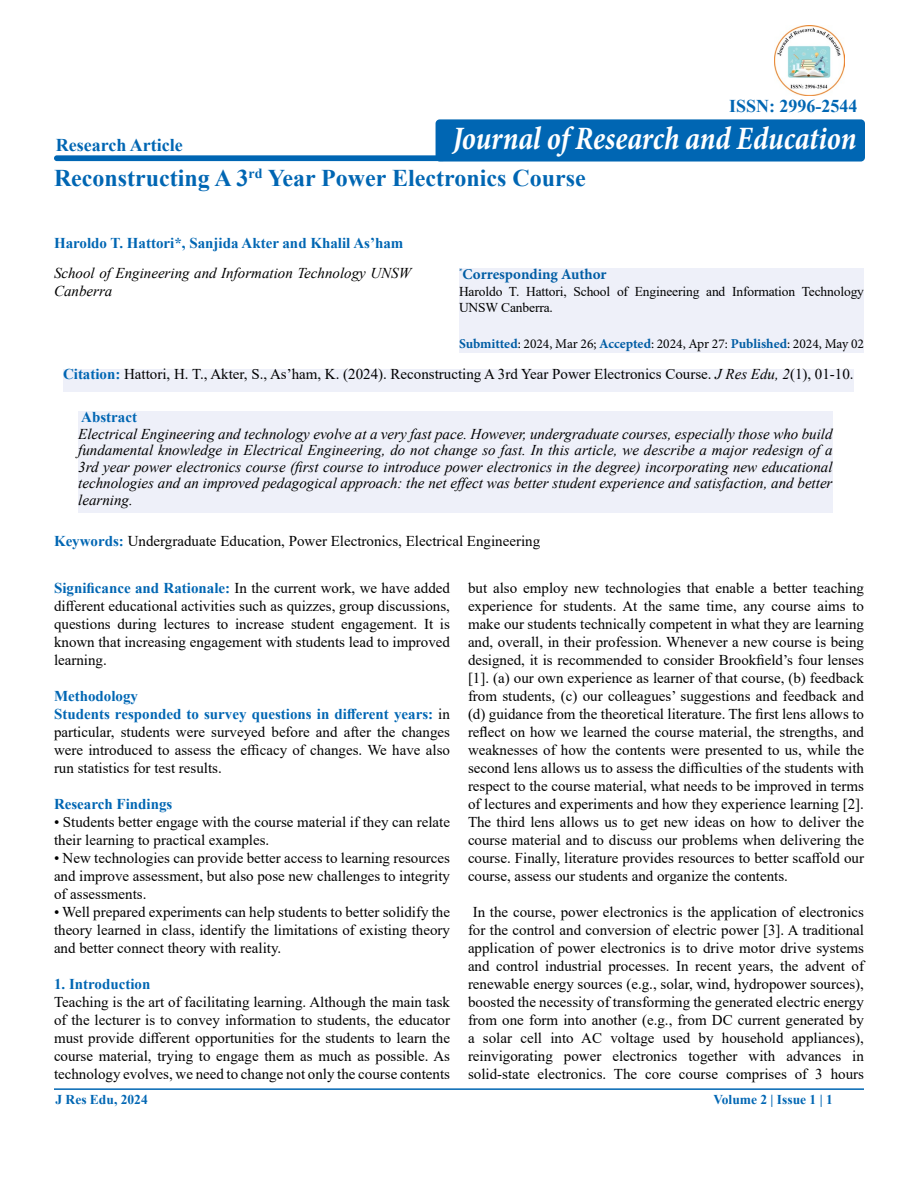
<style>
.page{position:relative;width:918px;height:1188px;background:#fff}
.page>*{position:absolute;margin:0;border:0;box-sizing:border-box;transform-origin:0 0}
.t1{font:italic 700 condensed 33px "Minion Pro";letter-spacing:-.005em;color:#fff;scale:.92 1}
.t2{font:700 24px "Times New Roman";color:#0066b3}
.t3{font:700 18px "Times New Roman";color:#0066b3}
.t4{font:15px/18px "Times New Roman";color:#000;text-align:justify}
.t5{font:italic 15px/16.5px "Times New Roman";color:#000;text-align:justify}
.t6{font:700 15px "Times New Roman";color:#0066b3}
.t7{font:700 15px "Minion Pro";color:#005da4}
.t8{font:13.5px/16.5px "Times New Roman";letter-spacing:-.01em;color:#000}
.t9{font:13.5px "Minion Pro";color:#000}
.t10{font:700 13.5px "Times New Roman";color:#0066b3}
.s1{font-weight:700;color:#005da4}
.s2{font-weight:700;color:#0066b3}
.s3{font-style:italic}
</style>
<div class="page">
<div style="left:63px;top:369px;width:791px;height:23px;background:#eef0f9"></div>
<div style="left:54px;top:155px;width:392px;height:6px;background:#0066b3;border-radius:3px"></div>
<hr style="left:54px;top:1088px;width:810px;height:2px;background:#0066b3">
<div style="left:459px;top:268px;width:405px;height:85px;background:#eef0f9"></div>
<div style="left:78px;top:411px;width:754px;height:102px;background:#eef0f9"></div>
<div style="left:436px;top:119px;width:429px;height:43px;background:#0066b3;border-radius:4px"></div>
<img style="left:775px;top:26px;width:69px;height:70px">
<p class="t3" style="left:56px;top:132px;width:129px">Research Article</p>
<p class="t3" style="left:729px;top:93px;width:130px">ISSN: 2996-2544</p>
<h1 class="t1" style="left:453px;top:116px;width:441px">Journal of Research and Education</h1>
<h2 class="t2" style="left:54px;top:161px;width:533px">Reconstructing A 3<sup>rd</sup> Year Power Electronics Course</h2>
<p class="t6" style="left:54px;top:232px;width:351px">Haroldo T. Hattori*, Sanjida Akter and Khalil As’ham</p>
<p class="t5" style="left:54px;top:263px;width:359px;line-height:18px">School of Engineering and Information Technology UNSW<br>Canberra</p>
<p class="t7" style="left:459px;top:264px;width:149px"><sup>*</sup>Corresponding Author</p>
<p class="t8" style="left:459px;top:282px;width:407px">Haroldo T. Hattori, School of Engineering and Information Technology<br>UNSW Canberra.</p>
<p class="t9" style="left:459px;top:335px;width:407px"><span class="s1">Submitted</span>: 2024, Mar 26; <span class="s1">Accepted</span>: 2024, Apr 27: <span class="s1">Published</span>: 2024, May 02</p>
<p class="t4" style="left:63px;top:365px;width:792px"><span class="s2">Citation:</span> Hattori, H. T., Akter, S., As’ham, K. (2024). Reconstructing A 3rd Year Power Electronics Course. <span class="s3">J Res Edu, 2</span>(1), 01-10.</p>
<p class="t6" style="left:81px;top:406px;width:57px">Abstract</p>
<p class="t5" style="left:78px;top:425px;width:756px">Electrical Engineering and technology evolve at a very fast pace. However, undergraduate courses, especially those who build fundamental knowledge in Electrical Engineering, do not change so fast. In this article, we describe a major redesign of a 3rd year power electronics course (first course to introduce power electronics in the degree) incorporating new educational technologies and an improved pedagogical approach: the net effect was better student experience and satisfaction, and better learning.</p>
<p class="t4" style="left:54px;top:531px;width:488px"><span class="s2">Keywords:</span> Undergraduate Education, Power Electronics, Electrical Engineering</p>
<p class="t4" style="left:54px;top:578px;width:398px"><span class="s2">Significance and Rationale:</span> In the current work, we have added different educational activities such as quizzes, group discussions, questions during lectures to increase student engagement. It is known that increasing engagement with students lead to improved learning.</p>
<p class="t4" style="left:54px;top:686px;width:398px;text-align:left"><span class="s2">Methodology<br>Students responded to survey questions in different years:</span> in particular, students were surveyed before and after the changes were introduced to assess the efficacy of changes. We have also run statistics for test results.</p>
<p class="t6" style="left:54px;top:793px;width:120px">Research Findings</p>
<p class="t4" style="left:54px;top:812px;width:398px">• Students better engage with the course material if they can relate their learning to practical examples.</p>
<p class="t4" style="left:54px;top:848px;width:398px">• New technologies can provide better access to learning resources and improve assessment, but also pose new challenges to integrity of assessments.</p>
<p class="t4" style="left:54px;top:902px;width:398px">• Well prepared experiments can help students to better solidify the theory learned in class, identify the limitations of existing theory and better connect theory with reality.</p>
<p class="t6" style="left:54px;top:973px;width:98px">1. Introduction</p>
<p class="t4" style="left:54px;top:992px;width:398px">Teaching is the art of facilitating learning. Although the main task of the lecturer is to convey information to students, the educator must provide different opportunities for the students to learn the course material, trying to engage them as much as possible. As technology evolves, we need to change not only the course contents</p>
<p class="t4" style="left:468px;top:578px;width:398px">but also employ new technologies that enable a better teaching experience for students. At the same time, any course aims to make our students technically competent in what they are learning and, overall, in their profession. Whenever a new course is being designed, it is recommended to consider Brookfield’s four lenses [1]. (a) our own experience as learner of that course, (b) feedback from students, (c) our colleagues’ suggestions and feedback and (d) guidance from the theoretical literature. The first lens allows to reflect on how we learned the course material, the strengths, and weaknesses of how the contents were presented to us, while the second lens allows us to assess the difficulties of the students with respect to the course material, what needs to be improved in terms of lectures and experiments and how they experience learning [2].<br>The third lens allows us to get new ideas on how to deliver the course material and to discuss our problems when delivering the course. Finally, literature provides resources to better scaffold our course, assess our students and organize the contents.</p>
<p class="t4" style="left:468px;top:902px;width:398px;text-align:center">In the course, power electronics is the application of electronics for the control and conversion of electric power [3]. A traditional application of power electronics is to drive motor drive systems and control industrial processes. In recent years, the advent of renewable energy sources (e.g., solar, wind, hydropower sources), boosted the necessity of transforming the generated electric energy from one form into another (e.g., from DC current generated by a solar cell into AC voltage used by household appliances), reinvigorating power electronics together with advances in solid-state electronics. The core course comprises of 3 hours</p>
<p class="t10" style="left:56px;top:1090px;width:94px">J Res Edu, 2024</p>
<p class="t10" style="left:713px;top:1090px;width:121px">Volume 2 | Issue 1 | 1</p>
</div>
